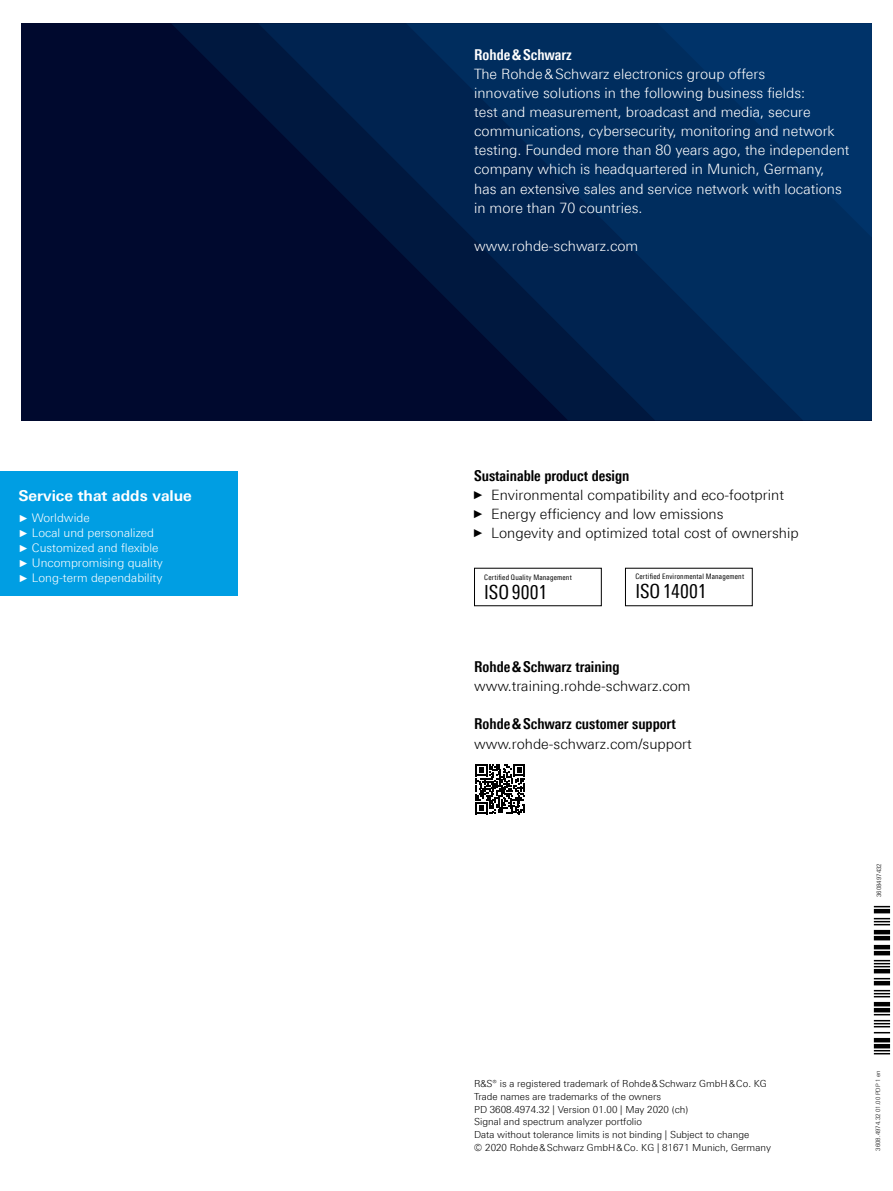
<style>
.page{position:relative;width:893px;height:1191px;background:#fff}
.page>*{position:absolute;margin:0;border:0;box-sizing:border-box;transform-origin:0 0}
.t1{font:19.5px "Linotype Univers 420 Cn";letter-spacing:.005em;color:#000}
.t2{font:700 15px "Linotype Univers 620 Cn";color:#000}
.t3{font:700 15px "Linotype Univers 630";color:#fff}
.t4{font:700 15px "Linotype Univers 620 Cn";color:#fff}
.t5{font:300 14.25px/19.2px "Linotype Univers 330";color:#fff}
.t6{font:300 14.25px/19.2px "Linotype Univers 330";color:#000}
.t7{font:300 11.85px/15px "Linotype Univers 330";color:#fff}
.t8{font:300 9.75px/12.6px "Linotype Univers 330";color:#000}
.t9{font:7.5px "Linotype Univers 420 Cn";letter-spacing:.025em;color:#000}
.Dokumentenkey{font:300 6px "Linotype Univers 330";color:#000}
.s1{font-family:"Arial";font-weight:400;font-size:10.35px}
.s2{font-family:"Arial Narrow";font-weight:400;font-size:11.4px}
</style>
<div class="page">
<div style="left:21px;top:23px;width:851px;height:397px;background:#00092e"></div>
<svg style="left:172px;top:23px;width:86px;height:87px;fill:#001239"></svg>
<svg style="left:258px;top:23px;width:148px;height:235px"></svg>
<svg style="left:406px;top:23px;width:466px;height:397px;background:#002350"></svg>
<div style="left:658px;top:23px;width:214px;height:214px;background:#002e62"></div>
<div style="left:0;top:471px;width:238px;height:124px;background:#009ee3"></div>
<svg style="left:475px;top:764px;width:50px;height:50px"></svg>
<svg style="left:874px;top:1050px;width:16px;height:4px"></svg>
<hr style="left:874px;top:1044px;width:16px;height:4px;background:#000">
<hr style="left:874px;top:1038px;width:16px;height:4px;background:#000">
<svg style="left:874px;top:1014px;width:16px;height:19px"></svg>
<hr style="left:874px;top:1008px;width:16px;height:4px;background:#000">
<hr style="left:874px;top:1002px;width:16px;height:4px;background:#000">
<svg style="left:874px;top:990px;width:16px;height:7px"></svg>
<hr style="left:874px;top:981px;width:16px;height:4px;background:#000">
<svg style="left:874px;top:978px;width:16px;height:1px"></svg>
<hr style="left:874px;top:969px;width:16px;height:4px;background:#000">
<svg style="left:874px;top:960px;width:16px;height:7px"></svg>
<hr style="left:874px;top:951px;width:16px;height:4px;background:#000">
<hr style="left:874px;top:945px;width:16px;height:4px;background:#000">
<hr style="left:874px;top:936px;width:16px;height:4px;background:#000">
<hr style="left:874px;top:930px;width:16px;height:4px;background:#000">
<svg style="left:874px;top:918px;width:16px;height:7px"></svg>
<hr style="left:874px;top:909px;width:16px;height:4px;background:#000">
<svg style="left:874px;top:906px;width:16px;height:1px"></svg>
<p class="t3" style="left:18px;top:487px;width:175px">Service that adds value</p>
<p class="t7" style="left:18px;top:510px;width:146px"><span class="s1">►</span> Worldwide<br><span class="s1">►</span> Local und personalized <span class="s1">►</span> Customized and flexible <span class="s1">►</span> Uncompromising quality <span class="s1">►</span> Long-term dependability</p>
<p class="t4" style="left:474px;top:45px;width:99px">Rohde&amp;Schwarz</p>
<p class="t5" style="left:474px;top:64px;width:377px">The Rohde&amp;Schwarz electronics group offers<br>innovative solutions in the following business fields:<br>test and measurement, broadcast and media, secure communications, cybersecurity, monitoring and network testing. Founded more than 80 years ago, the independent company which is headquartered in Munich, Germany, has an extensive sales and service network with locations in more than 70 countries.</p>
<p class="t5" style="left:474px;top:236px;width:166px">www.rohde-schwarz.com</p>
<p class="t2" style="left:474px;top:466px;width:157px">Sustainable product design</p>
<p class="t6" style="left:474px;top:485px;width:326px"><span class="s2">►</span> Environmental compatibility and eco-footprint <span class="s2">►</span> Energy efficiency and low emissions<br><span class="s2">►</span> Longevity and optimized total cost of ownership</p>
<p class="t9" style="left:484px;top:572px;width:89px">Certified Quality Management</p>
<h1 class="t1" style="left:484px;top:580px;width:64px">ISO9001</h1>
<p class="t9" style="left:635px;top:571px;width:110px">Certified Environmental Management</p>
<h1 class="t1" style="left:635px;top:579px;width:73px">ISO14001</h1>
<p class="t2" style="left:474px;top:658px;width:147px">Rohde&amp;Schwarz training</p>
<p class="t6" style="left:474px;top:676px;width:218px">www.training.rohde-schwarz.com</p>
<p class="t2" style="left:474px;top:715px;width:203px">Rohde&amp;Schwarz customer support</p>
<p class="t6" style="left:474px;top:734px;width:219px">www.rohde-schwarz.com/support</p>
<p class="t8" style="left:474px;top:1077px;width:298px">R&amp;S® is a registered trademark of Rohde&amp;Schwarz GmbH&amp;Co. KG Trade names are trademarks of the owners<br>PD 3608.4974.32 | Version 01.00 | May 2020 (ch)<br>Signal and spectrum analyzer portfolio<br>Data without tolerance limits is not binding | Subject to change<br>© 2020 Rohde&amp;Schwarz GmbH&amp;Co. KG | 81671 Munich, Germany</p>
<p class="Dokumentenkey" style="left:876px;top:897px;width:35px;rotate:-90deg">3608497432</p>
<p class="Dokumentenkey" style="left:875px;top:1150px;width:82px;rotate:-90deg">3608.4974.32 01.00 PDP 1 en</p>
</div>
